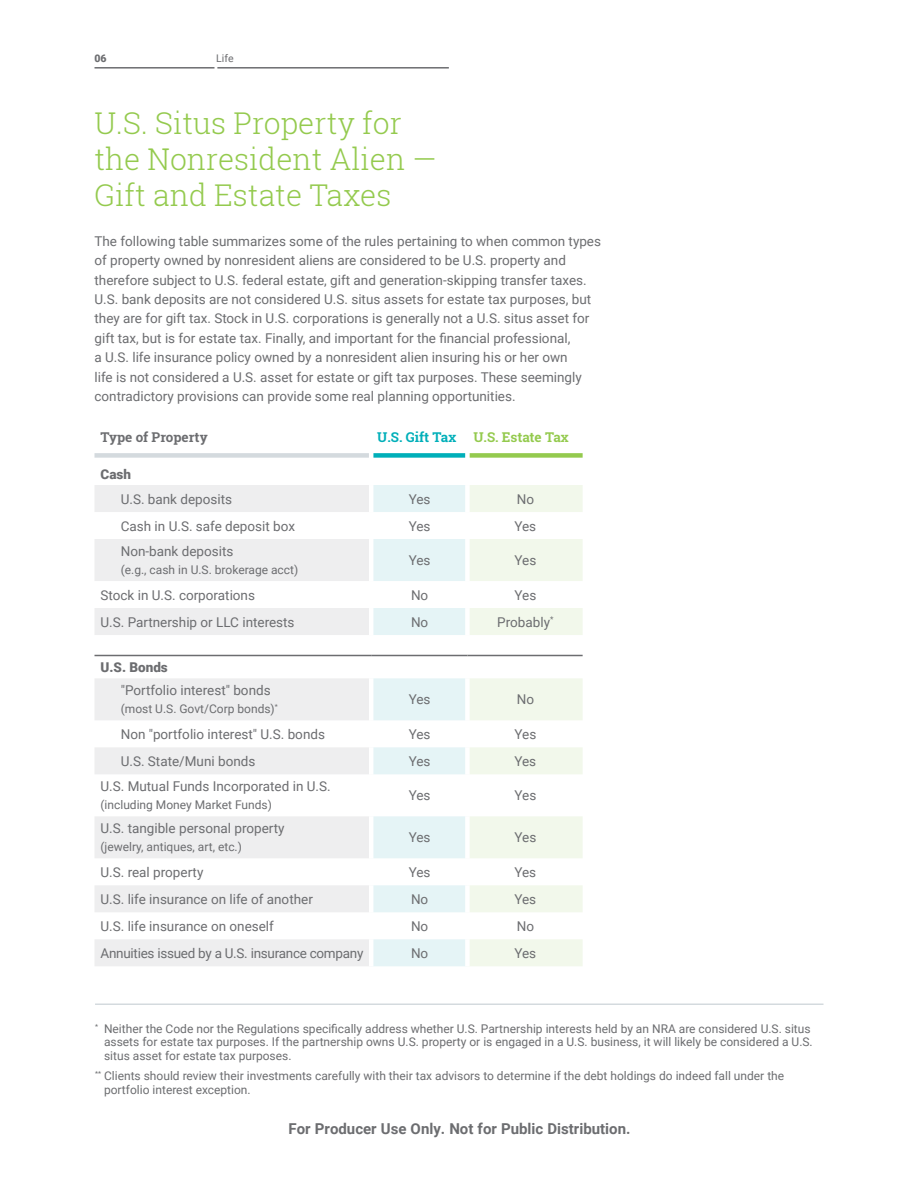
<style>
.page{position:relative;width:918px;height:1188px;background:#fff}
.page>*{position:absolute;margin:0;border:0;box-sizing:border-box;transform-origin:0 0}
.Subhead-Slab_Light_2{font:300 30px/36px "Roboto Slab";color:#94ca4e}
.t1{font:700 15px "Roboto";color:#6c6d70}
.Body_9_13{font:13.5px/19.5px "Roboto";color:#6c6d70}
.Legal___Footnote_8_9{font:13.5px "Roboto";color:#6c6d70}
.Legal___Footnote_8_9-2{font:13.5px "Roboto";letter-spacing:-.02em;color:#6c6d70}
.Legal___Footnote_8_9-3{font:700 13.5px "Roboto Slab";color:#6c6d70}
.Legal___Footnote_8_9-4{font:700 13.5px "Roboto Slab";color:#94ca4e}
.Legal___Footnote_8_9-5{font:900 13.5px "Roboto";color:#6c6d70}
.Legal___Footnote_8_9-6{font:700 13.5px "Roboto Slab";color:#00afb9}
.Legal___Footnote_8_9-7{font:12px/13.5px "Roboto";color:#6c6d70}
.t2{font:10.5px "Roboto";color:#6c6d70}
.t3{font:900 10.5px "Roboto";color:#6c6d70}
</style>
<div class="page">
<hr style="left:95px;top:67px;width:120px;height:2px;background:#6c6d70">
<hr style="left:217px;top:67px;width:232px;height:2px;background:#6c6d70">
<svg style="left:94px;top:485px;width:275px;height:481px;fill:#eeeeef"></svg>
<svg style="left:373px;top:485px;width:92px;height:481px;fill:#e5f4f6"></svg>
<svg style="left:470px;top:485px;width:113px;height:481px;fill:#f2f8eb"></svg>
<div style="left:94px;top:453px;width:275px;height:5px;background:#d4dade"></div>
<div style="left:373px;top:453px;width:92px;height:5px;background:#00afb9"></div>
<div style="left:470px;top:453px;width:113px;height:5px;background:#94ca4e"></div>
<hr style="left:94px;top:655px;width:277px;height:1px;background:#6c6d70">
<hr style="left:371px;top:655px;width:96px;height:1px;background:#6c6d70">
<hr style="left:467px;top:655px;width:116px;height:1px;background:#6c6d70">
<hr style="left:95px;top:1004px;width:728px;height:1px;background:#d4dade">
<p class="t3" style="left:94px;top:51px;width:14px">06</p>
<p class="t2" style="left:216px;top:51px;width:19px">Life</p>
<p class="Subhead-Slab_Light_2" style="left:94px;top:104px;width:344px">U.S. Situs Property for the Nonresident Alien —<br>Gift and Estate Taxes</p>
<p class="Body_9_13" style="left:94px;top:230px;width:508px">The following table summarizes some of the rules pertaining to when common types of property owned by nonresident aliens are considered to be U.S. property and therefore subject to U.S. federal estate, gift and generation-skipping transfer taxes.<br>U.S. bank deposits are not considered U.S. situs assets for estate tax purposes, but they are for gift tax. Stock in U.S. corporations is generally not a U.S. situs asset for gift tax, but is for estate tax. Finally, and important for the financial professional,<br>a U.S. life insurance policy owned by a nonresident alien insuring his or her own<br>life is not considered a U.S. asset for estate or gift tax purposes. These seemingly contradictory provisions can provide some real planning opportunities.</p>
<p class="Legal___Footnote_8_9-3" style="left:100px;top:428px;width:109px">Type of Property</p>
<p class="Legal___Footnote_8_9-6" style="left:377px;top:428px;width:81px">U.S. Gift Tax</p>
<p class="Legal___Footnote_8_9-4" style="left:473px;top:428px;width:97px">U.S. Estate Tax</p>
<p class="Legal___Footnote_8_9-5" style="left:100px;top:465px;width:32px">Cash</p>
<p class="Legal___Footnote_8_9" style="left:121px;top:489px;width:113px">U.S. bank deposits</p>
<p class="Legal___Footnote_8_9" style="left:409px;top:489px;width:23px">Yes</p>
<p class="Legal___Footnote_8_9" style="left:517px;top:489px;width:19px">No</p>
<p class="Legal___Footnote_8_9" style="left:121px;top:516px;width:176px">Cash in U.S. safe deposit box</p>
<p class="Legal___Footnote_8_9" style="left:409px;top:516px;width:23px">Yes</p>
<p class="Legal___Footnote_8_9" style="left:514px;top:516px;width:23px">Yes</p>
<p class="Legal___Footnote_8_9" style="left:121px;top:542px;width:114px">Non-bank deposits</p>
<p class="Legal___Footnote_8_9-7" style="left:121px;top:563px;width:179px">(e.g., cash in U.S. brokerage acct)</p>
<p class="Legal___Footnote_8_9" style="left:409px;top:551px;width:23px">Yes</p>
<p class="Legal___Footnote_8_9" style="left:515px;top:551px;width:23px">Yes</p>
<p class="Legal___Footnote_8_9" style="left:100px;top:585px;width:156px">Stock in U.S. corporations</p>
<p class="Legal___Footnote_8_9" style="left:411px;top:585px;width:19px">No</p>
<p class="Legal___Footnote_8_9" style="left:515px;top:585px;width:23px">Yes</p>
<p class="Legal___Footnote_8_9" style="left:100px;top:612px;width:196px">U.S. Partnership or LLC interests</p>
<p class="Legal___Footnote_8_9" style="left:411px;top:612px;width:19px">No</p>
<p class="Legal___Footnote_8_9" style="left:497px;top:612px;width:58px">Probably<sup>*</sup></p>
<p class="Legal___Footnote_8_9-5" style="left:100px;top:658px;width:69px">U.S. Bonds</p>
<p class="Legal___Footnote_8_9" style="left:121px;top:681px;width:151px">"Portfolio interest" bonds</p>
<p class="Legal___Footnote_8_9-7" style="left:121px;top:702px;width:159px">(most U.S. Govt/Corp bonds)<sup>*</sup></p>
<p class="Legal___Footnote_8_9" style="left:409px;top:690px;width:23px">Yes</p>
<p class="Legal___Footnote_8_9" style="left:517px;top:690px;width:19px">No</p>
<p class="Legal___Footnote_8_9" style="left:121px;top:725px;width:206px">Non "portfolio interest" U.S. bonds</p>
<p class="Legal___Footnote_8_9" style="left:409px;top:725px;width:23px">Yes</p>
<p class="Legal___Footnote_8_9" style="left:515px;top:725px;width:23px">Yes</p>
<p class="Legal___Footnote_8_9" style="left:121px;top:752px;width:136px">U.S. State/Muni bonds</p>
<p class="Legal___Footnote_8_9" style="left:409px;top:752px;width:23px">Yes</p>
<p class="Legal___Footnote_8_9" style="left:514px;top:752px;width:23px">Yes</p>
<p class="Legal___Footnote_8_9" style="left:100px;top:777px;width:232px">U.S. Mutual Funds Incorporated in U.S.</p>
<p class="Legal___Footnote_8_9-7" style="left:100px;top:798px;width:173px">(including Money Market Funds)</p>
<p class="Legal___Footnote_8_9" style="left:409px;top:786px;width:23px">Yes</p>
<p class="Legal___Footnote_8_9" style="left:515px;top:786px;width:23px">Yes</p>
<p class="Legal___Footnote_8_9" style="left:100px;top:819px;width:186px">U.S. tangible personal property</p>
<p class="Legal___Footnote_8_9-7" style="left:100px;top:840px;width:143px">(jewelry, antiques, art, etc.)</p>
<p class="Legal___Footnote_8_9" style="left:409px;top:828px;width:23px">Yes</p>
<p class="Legal___Footnote_8_9" style="left:515px;top:828px;width:23px">Yes</p>
<p class="Legal___Footnote_8_9" style="left:100px;top:863px;width:104px">U.S. real property</p>
<p class="Legal___Footnote_8_9" style="left:409px;top:863px;width:23px">Yes</p>
<p class="Legal___Footnote_8_9" style="left:514px;top:863px;width:23px">Yes</p>
<p class="Legal___Footnote_8_9" style="left:100px;top:890px;width:214px">U.S. life insurance on life of another</p>
<p class="Legal___Footnote_8_9" style="left:411px;top:890px;width:19px">No</p>
<p class="Legal___Footnote_8_9" style="left:514px;top:890px;width:23px">Yes</p>
<p class="Legal___Footnote_8_9" style="left:100px;top:917px;width:175px">U.S. life insurance on oneself</p>
<p class="Legal___Footnote_8_9" style="left:411px;top:917px;width:19px">No</p>
<p class="Legal___Footnote_8_9" style="left:517px;top:917px;width:19px">No</p>
<p class="Legal___Footnote_8_9-2" style="left:100px;top:944px;width:265px">Annuities issued by a U.S. insurance company</p>
<p class="Legal___Footnote_8_9" style="left:411px;top:944px;width:19px">No</p>
<p class="Legal___Footnote_8_9" style="left:514px;top:944px;width:23px">Yes</p>
<p class="Legal___Footnote_8_9-7" style="left:104px;top:1021px;width:710px;text-indent:-9px"><sup>*</sup> Neither the Code nor the Regulations specifically address whether U.S. Partnership interests held by an NRA are considered U.S. situs assets for estate tax purposes. If the partnership owns U.S. property or is engaged in a U.S. business, it will likely be considered a U.S. situs asset for estate tax purposes.</p>
<p class="Legal___Footnote_8_9-7" style="left:104px;top:1069px;width:682px;text-indent:-9px"><sup>**</sup> Clients should review their investments carefully with their tax advisors to determine if the debt holdings do indeed fall under the portfolio interest exception.</p>
<p class="t1" style="left:289px;top:1118px;width:343px">For Producer Use Only. Not for Public Distribution.</p>
</div>
